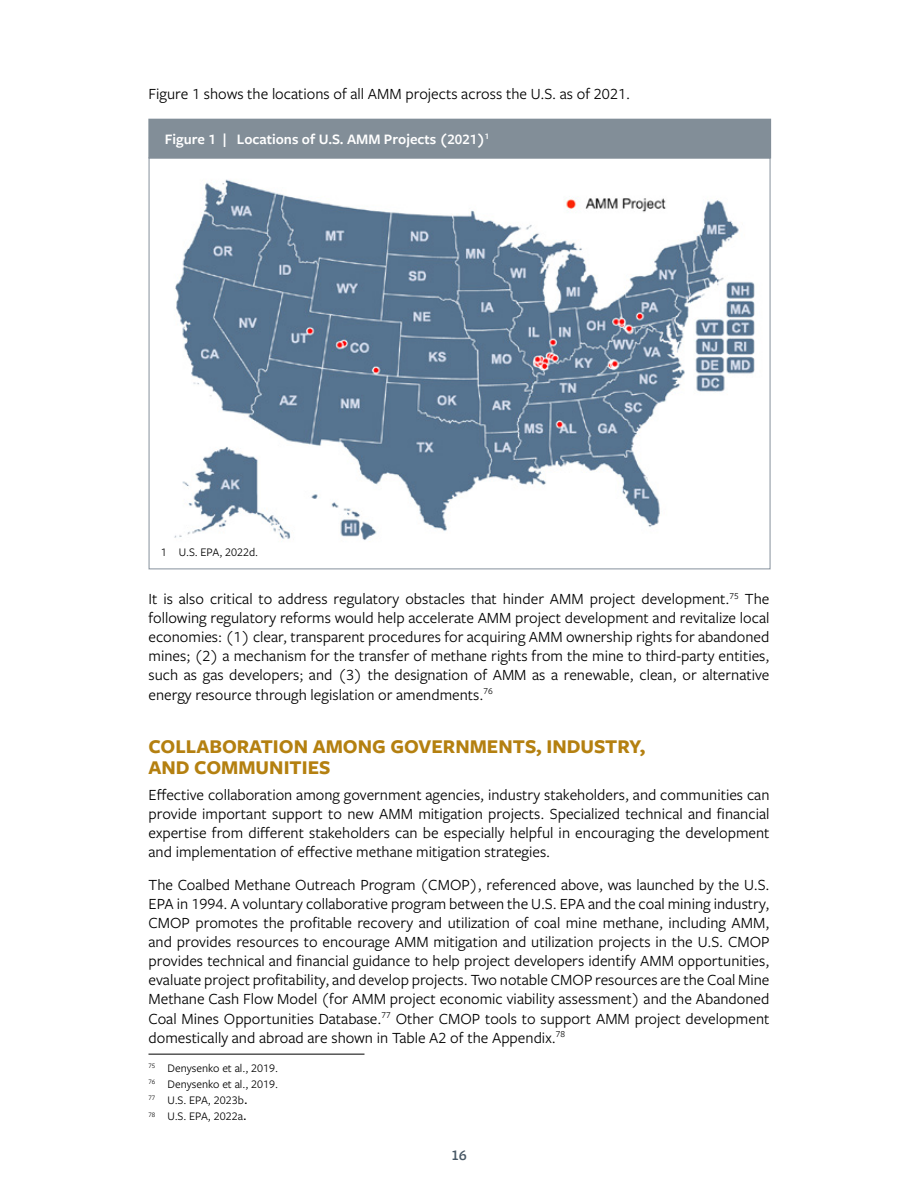
<style>
.page{position:relative;width:918px;height:1188px;background:#fff}
.page>*{position:absolute;margin:0;border:0;box-sizing:border-box;transform-origin:0 0}
.t1{font:700 20.25px/21px "Freight Sans Pro";color:#b48010}
.t2{font:16.2px/19px "Freight Sans Pro";color:#000;text-align:justify}
.t3{font:600 15px "Freight Sans Pro";color:#fff}
.t4{font:600 15px "Freight Micro Pro";color:#485865}
.t5{font:12px/16.4px "Freight Sans Pro";color:#000}
.s1{font-family:"Arial";font-size:15px}
</style>
<div class="page">
<img style="left:174px;top:179px;width:581px;height:361px">
<hr style="left:148px;top:1054px;width:216px;height:1px;background:#000">
<div style="left:149px;top:119px;width:622px;height:39px;background:#828e98"></div>
<p class="t2" style="left:148px;top:83px;width:483px">Figure 1 shows the locations of all AMM projects across the U.S. as of 2021.</p>
<p class="t3" style="left:165px;top:129px;width:326px">Figure 1 | Locations of U.S. AMM Projects (2021)<sup>1</sup></p>
<p class="t5" style="left:161px;top:543px;width:99px">1 U.S. EPA, 2022d.</p>
<p class="t2" style="left:148px;top:588px;width:623px">It is also critical to address regulatory obstacles that hinder AMM project development.<sup>75</sup> The following regulatory reforms would help accelerate AMM project development and revitalize local economies: (1) clear, transparent procedures for acquiring AMM ownership rights for abandoned mines; (2) a mechanism for the transfer of methane rights from the mine to third-party entities, such as gas developers; and (3) the designation of AMM as a renewable, clean, or alternative energy resource through legislation or amendments.<sup>76</sup></p>
<p class="t1" style="left:148px;top:735px;width:499px">COLLABORATION AMONG GOVERNMENTS, INDUSTRY,<br>AND COMMUNITIES</p>
<p class="t2" style="left:148px;top:784px;width:623px">Effective collaboration among government agencies, industry stakeholders, and communities can provide important support to new AMM mitigation projects. Specialized technical and financial expertise from different stakeholders can be especially helpful in encouraging the development and implementation of effective methane mitigation strategies.</p>
<p class="t2" style="left:148px;top:874px;width:623px">The Coalbed Methane Outreach Program (CMOP), referenced above, was launched by the U.S.<br>EPA in 1994. A voluntary collaborative program between the U.S. EPA and the coal mining industry, CMOP promotes the profitable recovery and utilization of coal mine methane, including AMM, and provides resources to encourage AMM mitigation and utilization projects in the U.S. CMOP provides technical and financial guidance to help project developers identify AMM opportunities, evaluate project profitability, and develop projects. Two notable CMOP resources are the Coal Mine Methane Cash Flow Model (for AMM project economic viability assessment) and the Abandoned Coal Mines Opportunities Database.<sup>77</sup> Other CMOP tools to support AMM project development domestically and abroad are shown in Table A2 of the Appendix.<sup>78</sup></p>
<p class="t5" style="left:148px;top:1059px;width:131px"><sup>75</sup> Denysenko et al., 2019.<br><sup>76</sup> Denysenko et al., 2019.<br><sup>77</sup> U.S. EPA, 2023b<span class="s1">.<br></span><sup>78</sup> U.S. EPA, 2022a<span class="s1">.</span></p>
<p class="t4" style="left:452px;top:1145px;width:16px">16</p>
</div>
